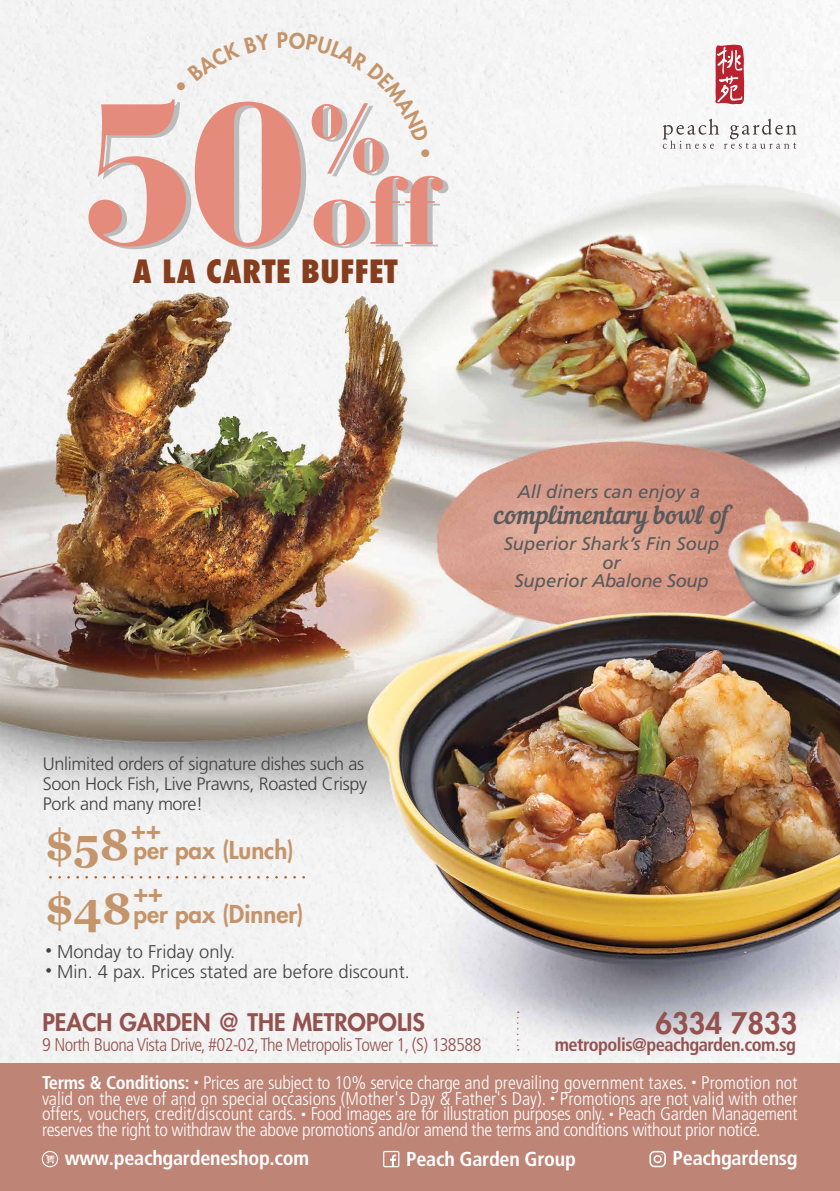
<style>
.page{position:relative;width:840px;height:1191px;background:#fff}
.page>*{position:absolute;margin:0;border:0;box-sizing:border-box;transform-origin:0 0}
.t1{font:900 198px "Bauer Bodoni Std";color:#e48b7c}
.t2{font:900 94.2px "Bauer Bodoni Std";color:#e48b7c}
.t3{font:700 43.8px "Georgia";color:#c4946b}
.t4{font:800 condensed 31.2px "Futura";letter-spacing:.02em;color:#853d1d}
.t5{font:800 28.8px "Futura";color:#94524f}
.t6{font:26.2px "Nautilus Pompilius";color:#58595b}
.t7{font:800 25.6px "Futura";color:#c4946b}
.t8{font:800 24px "Futura";color:#c4946b}
.t9{font:800 23.6px "Futura";color:#94524f}
.t10{font:700 condensed 20.2px "Frutiger";letter-spacing:-.015em;color:#fff}
.t11{font:300 condensed 18.4px/15.8px "Frutiger";letter-spacing:-.02em;color:#fff;text-align:justify}
.t12{font:italic 18.4px/18.4px "Frutiger";color:#58595b;text-align:center}
.t13{font:300 18.4px "Frutiger";color:#414042}
.t14{font:300 condensed 18.4px "Frutiger";letter-spacing:-.03em;color:#94524f}
.t15{font:700 condensed 18.4px "Frutiger";letter-spacing:-.03em;color:#94524f}
.t16{font:300 18px/20px "Frutiger";letter-spacing:-.02em;color:#414042}
.s1{font-size:13.2px}
.s2{font-weight:700}
.s3{font-size:10.2px}
</style>
<div class="page">
<img style="left:0;top:0;width:839px;height:1191px">
<div style="left:0;top:1063px;width:839px;height:127px;background:#be8476"></div>
<svg style="left:50px;top:876px;width:255px;height:2px"></svg>
<svg style="left:649px;top:1150px;width:16px;height:17px"></svg>
<svg style="left:383px;top:1150px;width:16px;height:17px"></svg>
<svg style="left:42px;top:1151px;width:16px;height:16px"></svg>
<svg style="left:662px;top:119px;width:134px;height:30px"></svg>
<svg style="left:714px;top:45px;width:29px;height:59px"></svg>
<svg style="left:517px;top:1011px;width:1px;height:39px"></svg>
<div style="left:176px;top:33px;width:94px;height:58px;background:#f3f3f3"></div>
<div style="left:278px;top:32px;width:151px;height:110px;background:#f4f4f4"></div>
<svg style="left:420px;top:149px;width:10px;height:9px"></svg>
<h1 class="t1" style="left:78px;top:54px;width:318px">50<sup>%</sup></h1>
<h2 class="t2" style="left:310px;top:153px;width:128px">off</h2>
<h3 class="t4" style="left:133px;top:252px;width:266px">A LA CARTE BUFFET</h3>
<p class="t16" style="left:43px;top:754px;width:325px">Unlimited orders of signature dishes such as<br>Soon Hock Fish, Live Prawns, Roasted Crispy<br>Pork and many more!</p>
<h3 class="t3" style="left:45px;top:819px;width:85px">$58</h3>
<h3 class="t7" style="left:131px;top:812px;width:31px">++</h3>
<h3 class="t8" style="left:134px;top:834px;width:162px">per pax (Lunch)</h3>
<h3 class="t3" style="left:45px;top:883px;width:88px">$48</h3>
<h3 class="t7" style="left:133px;top:876px;width:31px">++</h3>
<h3 class="t8" style="left:134px;top:897px;width:171px">per pax (Dinner)</h3>
<p class="t13" style="left:45px;top:940px;width:191px"><span class="s1">•</span> Monday to Friday only.</p>
<p class="t13" style="left:45px;top:960px;width:366px"><span class="s1">•</span> Min. 4 pax. Prices stated are before discount.</p>
<p class="t12" style="left:517px;top:482px;width:184px">All diners can enjoy a</p>
<h3 class="t6" style="left:494px;top:499px;width:236px">complimentary bowl of</h3>
<p class="t12" style="left:503px;top:534px;width:217px">Superior Shark’s Fin Soup or<br>Superior Abalone Soup</p>
<p class="t9" style="left:42px;top:1006px;width:384px">PEACH GARDEN @ THE METROPOLIS</p>
<h3 class="t5" style="left:655px;top:1003px;width:143px">6334 7833</h3>
<p class="t14" style="left:42px;top:1034px;width:440px">9 North Buona Vista Drive, #02-02, The Metropolis Tower 1, (S) 138588</p>
<p class="t15" style="left:554px;top:1034px;width:242px">metropolis@peachgarden.com.sg</p>
<p class="t11" style="left:42px;top:1075px;width:756px"><span class="s2">Terms &amp; Conditions:</span> <span class="s3">•</span> Prices are subject to 10% service charge and prevailing government taxes. <span class="s3">•</span> Promotion not valid on the eve of and on special occasions (Mother's Day &amp; Father's Day). <span class="s3">•</span> Promotions are not valid with other offers, vouchers, credit/discount cards. <span class="s3">•</span> Food images are for illustration purposes only. <span class="s3">•</span> Peach Garden Management reserves the right to withdraw the above promotions and/or amend the terms and conditions without prior notice.</p>
<p class="t10" style="left:65px;top:1146px;width:246px">www.peachgardeneshop.com</p>
<p class="t10" style="left:406px;top:1146px;width:171px">Peach Garden Group</p>
<p class="t10" style="left:672px;top:1146px;width:126px">Peachgardensg</p>
</div>
